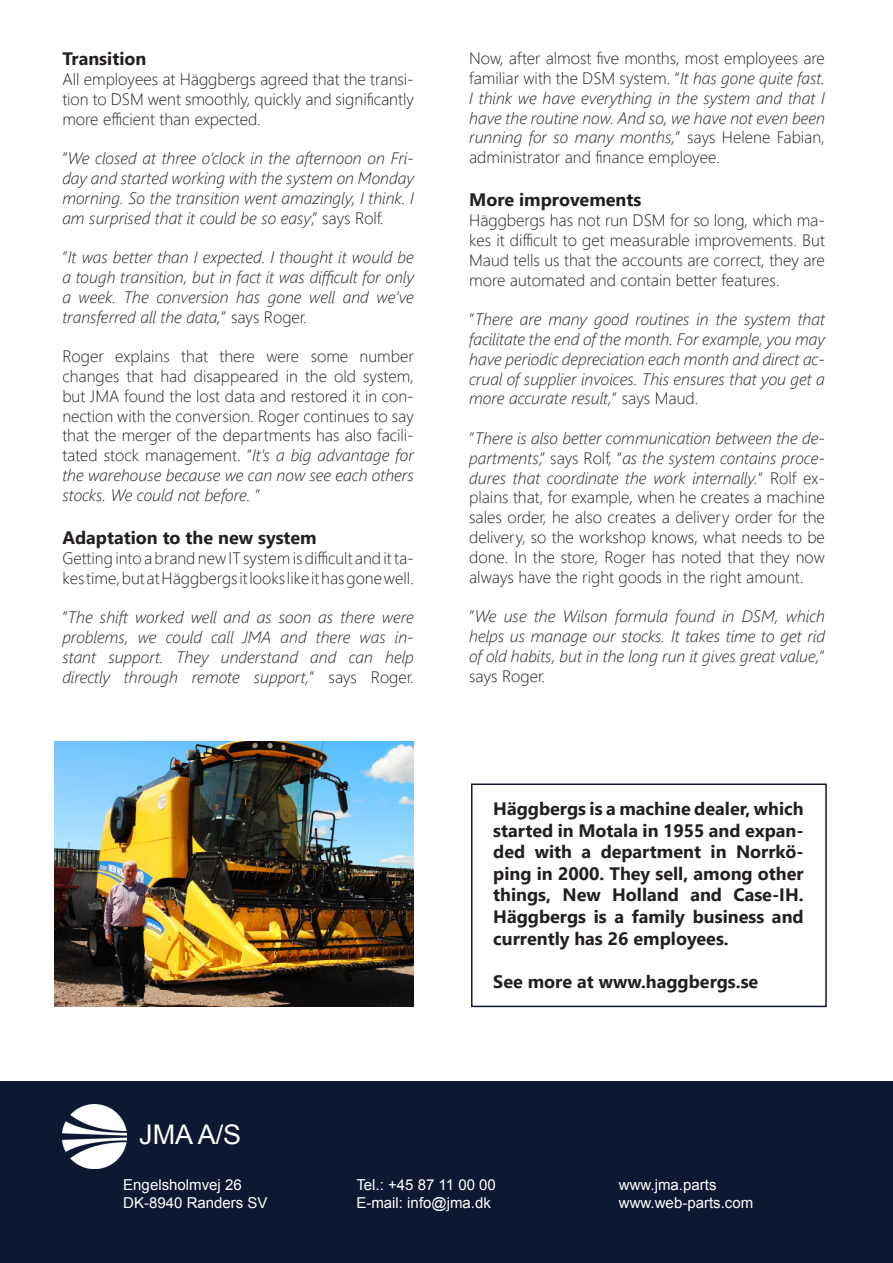
<style>
.page{position:relative;width:893px;height:1263px;background:#fff}
.page>*{position:absolute;margin:0;border:0;box-sizing:border-box;transform-origin:0 0}
.t1{font:27px "Arial";color:#fff}
.t2{font:700 18px/21.6px "Segoe UI";color:#231f20;text-align:justify}
.t3{font:italic 300 16.5px/19.8px "Segoe UI";color:#231f20;text-align:justify}
.t4{font:300 16.5px/19.8px "Segoe UI";color:#231f20;text-align:justify}
.t5{font:15px "Arial";color:#fff}
.s1{font-style:normal}
.s2{font-style:italic}
</style>
<div class="page">
<div style="left:471px;top:783px;width:356px;height:224px;border:2px solid #0f1833"></div>
<div style="left:0;top:1081px;width:893px;height:182px;background:#0f1833"></div>
<img style="left:62px;top:1104px;width:64px;height:64px">
<img style="left:54px;top:742px;width:360px;height:265px">
<p class="t2" style="left:62px;top:48px;width:85px">Transition</p>
<p class="t4" style="left:62px;top:68px;width:353px">All employees at Häggbergs agreed that the transi&shy;tion to DSM went smoothly, quickly and significantly more efficient than expected.</p>
<p class="t3" style="left:62px;top:147px;width:353px"><span class="s1">”</span>We closed at three o’clock in the afternoon on Fri&shy;day and started working with the system on Monday morning. So the transition went amazingly, I think. I am surprised that it could be so easy<span class="s1">,” says Rolf.</span></p>
<p class="t3" style="left:62px;top:246px;width:353px"><span class="s1">”</span>It was better than I expected. I thought it would be a tough transition, but in fact it was difficult for only a week. The conversion has gone well and we’ve transferred all the data,<span class="s1">” says Roger.</span></p>
<p class="t4" style="left:62px;top:346px;width:353px">Roger explains that there were some number changes that had disappeared in the old system, but JMA found the lost data and restored it in con&shy;nection with the conversion. Roger continues to say that the merger of the departments has also facili&shy;tated stock management. ”<span class="s2">It’s a big advantage for the warehouse because we can now see each others stocks. We could not before.</span> ”</p>
<p class="t2" style="left:62px;top:527px;width:256px">Adaptation to the new system</p>
<p class="t4" style="left:62px;top:547px;width:353px">Getting into a brand new IT system is difficult and it ta&shy;kes time, but at Häggbergs it looks like it has gone well.</p>
<p class="t3" style="left:62px;top:606px;width:353px"><span class="s1">”</span>The shift worked well and as soon as there were problems, we could call JMA and there was in&shy;stant support. They understand and can help directly through remote support,<span class="s1">” says Roger.</span></p>
<p class="t3" style="left:469px;top:47px;width:357px"><span class="s1">Now, after almost five months, most employees are familiar with the DSM system. ”</span>It has gone quite fast.<br>I think we have everything in the system and that I have the routine now. And so, we have not even been running for so many months,<span class="s1">” says Helene Fabian, administrator and finance employee.</span></p>
<p class="t2" style="left:469px;top:189px;width:174px">More improvements</p>
<p class="t4" style="left:469px;top:210px;width:357px">Häggbergs has not run DSM for so long, which ma&shy;kes it difficult to get measurable improvements. But Maud tells us that the accounts are correct, they are more automated and contain better features.</p>
<p class="t3" style="left:469px;top:308px;width:357px"><span class="s1">”</span>There are many good routines in the system that facilitate the end of the month. For example, you may have periodic depreciation each month and direct ac&shy;crual of supplier invoices. This ensures that you get a more accurate result,<span class="s1">” says Maud.</span></p>
<p class="t4" style="left:469px;top:427px;width:357px">”<span class="s2">There is also better communication between the de&shy;partments</span>,” says Rolf, ”<span class="s2">as the system contains proce&shy;dures that coordinate the work internally.</span>” Rolf ex&shy;plains that, for example, when he creates a machine sales order, he also creates a delivery order for the delivery, so the workshop knows, what needs to be done. In the store, Roger has noted that they now always have the right goods in the right amount.</p>
<p class="t3" style="left:469px;top:605px;width:357px"><span class="s1">”</span>We use the Wilson formula found in DSM, which helps us manage our stocks. It takes time to get rid of old habits, but in the long run it gives great value,<span class="s1">” says Roger.</span></p>
<p class="t2" style="left:493px;top:798px;width:312px">Häggbergs is a machine dealer, which started in Motala in 1955 and expan&shy;ded with a department in Norrkö&shy;ping in 2000. They sell, among other things, New Holland and Case-IH.<br>Häggbergs is a family business and currently has 26 employees.</p>
<p class="t2" style="left:493px;top:970px;width:267px">See more at www.haggbergs.se</p>
<p class="t1" style="left:139px;top:1117px;width:104px">JMA A/S</p>
<p class="t5" style="left:123px;top:1175px;width:120px">Engelsholmvej 26</p>
<p class="t5" style="left:123px;top:1193px;width:146px">DK-8940 Randers SV</p>
<p class="t5" style="left:356px;top:1175px;width:141px">Tel.: +45 87 11 00 00</p>
<p class="t5" style="left:356px;top:1193px;width:136px">E-mail: info@jma.dk</p>
<p class="t5" style="left:619px;top:1175px;width:99px">www.jma.parts</p>
<p class="t5" style="left:619px;top:1193px;width:136px">www.web-parts.com</p>
</div>
